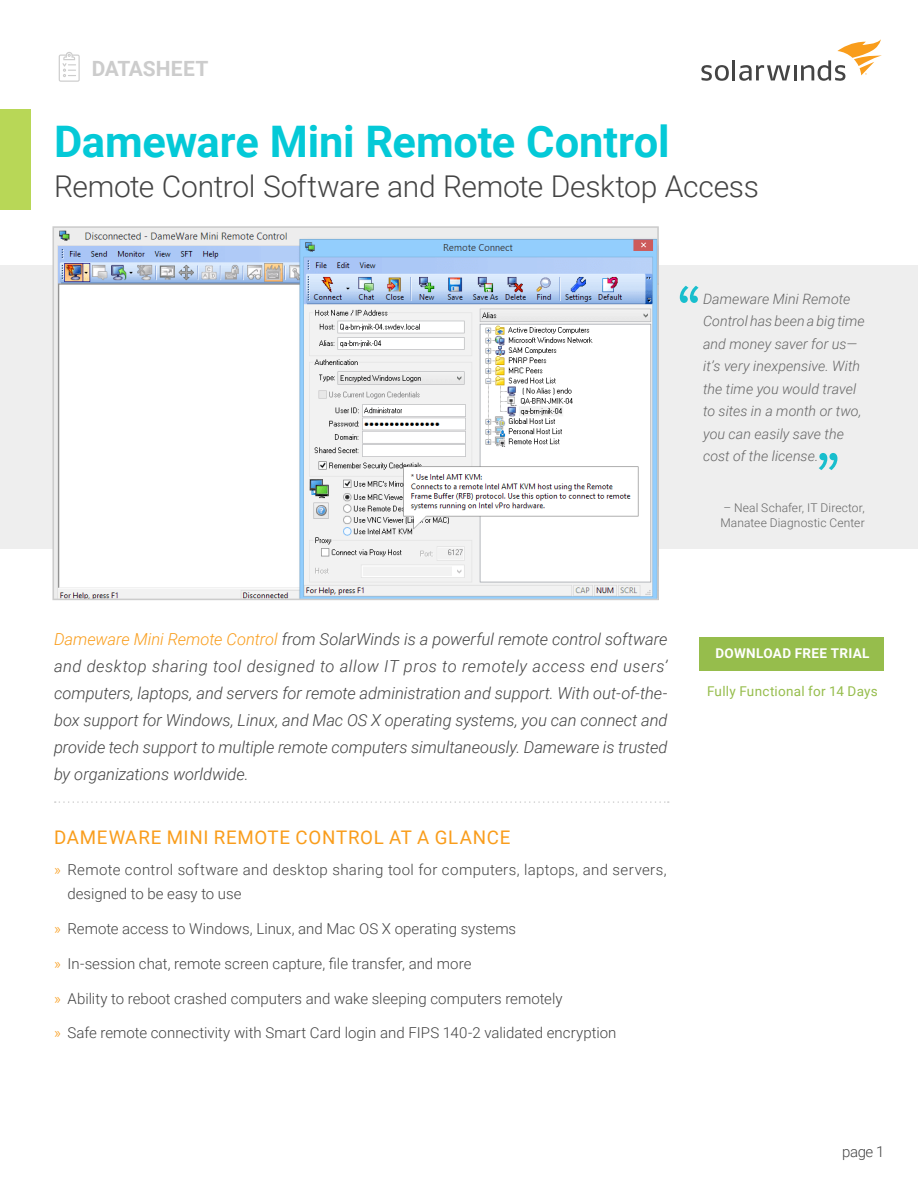
<style>
.page{position:relative;width:918px;height:1188px;background:#fff}
.page>*{position:absolute;margin:0;border:0;box-sizing:border-box;transform-origin:0 0}
.Name_of_Datasheet{font:700 43.5px "Roboto";letter-spacing:-.005em;color:#04c9d7}
.Name_of_Datasheet-2{font:300 30px "Roboto";letter-spacing:-.01em;color:#444}
.Section_Title{font:700 21px "Roboto";color:#ccc}
.Section_Headline{font:18.75px "Roboto";letter-spacing:.035em;color:#f99d1c}
.Lead_Paragraph{font:italic 300 16.5px/27px "Roboto";letter-spacing:-.005em;color:#444;text-align:justify}
.Page_number{font:300 15px "Roboto";letter-spacing:.005em;color:#444}
.Page_number-2{font:300 15px/24px "Roboto";letter-spacing:.025em;color:#444}
.Sidebar_Image_Captio{font:italic 300 14.25px/22.5px "Roboto";letter-spacing:.005em;color:#666}
.Sidebar_CTA{font:13.5px "Roboto";letter-spacing:.015em;color:#96bd4c}
.t1{font:700 13.5px "Roboto";letter-spacing:.025em;color:#fff}
.Sidebar_Image_Captio-2{font:300 12px/15px "Roboto";letter-spacing:.01em;color:#666}
.s1{color:#f99d1c}
</style>
<div class="page">
<div style="left:0;top:109px;width:30px;height:101px;background:#b8d757"></div>
<div style="left:0;top:265px;width:918px;height:284px;background:#eee"></div>
<svg style="left:55px;top:801px;width:614px;height:2px"></svg>
<svg style="left:701px;top:65px;width:28px;height:16px"></svg>
<hr style="left:732px;top:60px;width:3px;height:20px;background:#444">
<svg style="left:739px;top:65px;width:51px;height:16px"></svg>
<hr style="left:794px;top:65px;width:3px;height:15px;background:#444">
<svg style="left:801px;top:39px;width:81px;height:42px"></svg>
<svg style="left:59px;top:52px;width:21px;height:30px"></svg>
<img style="left:55px;top:229px;width:601px;height:368px">
<div style="left:52px;top:226px;width:607px;height:374px;border:2px solid #ccc"></div>
<svg style="left:680px;top:286px;width:19px;height:17px"></svg>
<svg style="left:819px;top:453px;width:18px;height:17px"></svg>
<div style="left:699px;top:637px;width:185px;height:33px;background:#96bd4c"></div>
<p class="Section_Title" style="left:92px;top:54px;width:118px">DATASHEET</p>
<p class="Name_of_Datasheet" style="left:54px;top:111px;width:617px">Dameware Mini Remote Control</p>
<p class="Name_of_Datasheet-2" style="left:54px;top:165px;width:706px">Remote Control Software and Remote Desktop Access</p>
<p class="Sidebar_Image_Captio" style="left:703px;top:287px;width:163px">Dameware Mini Remote<br>Control has been a big time and money saver for us— it’s very inexpensive. With the time you would travel to sites in a month or two, you can easily save the cost of the license.</p>
<p class="Sidebar_Image_Captio-2" style="left:720px;top:500px;width:146px">– Neal Schafer, IT Director,<br>Manatee Diagnostic Center</p>
<p class="Lead_Paragraph" style="left:54px;top:625px;width:615px"><span class="s1">Dameware Mini Remote Control</span> from SolarWinds is a powerful remote control software and desktop sharing tool designed to allow IT pros to remotely access end users’ computers, laptops, and servers for remote administration and support. With out-of-the&shy;box support for Windows, Linux, and Mac OS X operating systems, you can connect and provide tech support to multiple remote computers simultaneously. Dameware is trusted by organizations worldwide.</p>
<p class="Section_Headline" style="left:54px;top:825px;width:458px">DAMEWARE MINI REMOTE CONTROL AT A GLANCE</p>
<p class="Page_number-2" style="left:68px;top:857px;width:601px;text-indent:-14px"><span class="s1">»</span> Remote control software and desktop sharing tool for computers, laptops, and servers, designed to be easy to use</p>
<p class="Page_number" style="left:54px;top:918px;width:464px"><span class="s1">»</span> Remote access to Windows, Linux, and Mac OS X operating systems</p>
<p class="Page_number" style="left:54px;top:953px;width:419px"><span class="s1">»</span> In-session chat, remote screen capture, file transfer, and more</p>
<p class="Page_number" style="left:54px;top:988px;width:510px"><span class="s1">»</span> Ability to reboot crashed computers and wake sleeping computers remotely</p>
<p class="Page_number" style="left:54px;top:1023px;width:564px"><span class="s1">»</span> Safe remote connectivity with Smart Card login and FIPS 140-2 validated encryption</p>
<p class="t1" style="left:716px;top:644px;width:156px">DOWNLOAD FREE TRIAL</p>
<p class="Sidebar_CTA" style="left:707px;top:682px;width:172px">Fully Functional for 14 Days</p>
<p class="Page_number" style="left:842px;top:1141px;width:44px">page 1</p>
</div>
